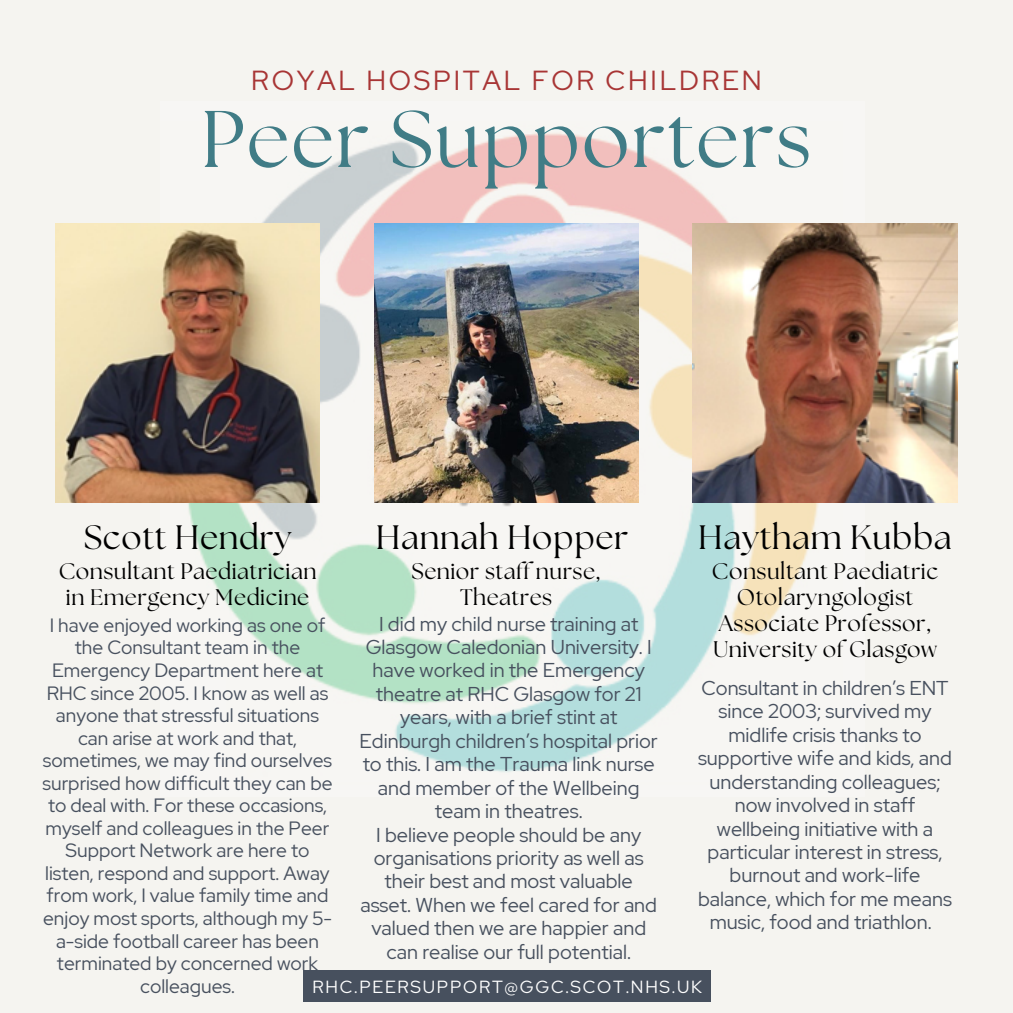
<style>
.page{position:relative;width:1013px;height:1013px;background:#fff}
.page>*{position:absolute;margin:0;border:0;box-sizing:border-box;transform-origin:0 0}
.t1{font:80px "The Seasons";letter-spacing:.02em;color:#407c86}
.t2{font:33.75px "The Seasons";letter-spacing:.02em;color:#000}
.t3{font:27.5px "Red Hat Display";letter-spacing:.1em;color:#a83535}
.t4{font:22.5px/26.2px "The Seasons";letter-spacing:.02em;color:#000;text-align:center}
.t5{font:20px/23.5px "Red Hat Display";color:#47505e;text-align:center}
.t6{font:19.25px/22.5px "Red Hat Display";color:#47505e;text-align:center}
.t7{font:17.5px "Red Hat Display";letter-spacing:.1em;color:#fff}
</style>
<div class="page">
<div style="left:0;top:0;width:1012px;height:1012px;background:#f5f4f0"></div>
<img style="left:160px;top:133px;width:704px;height:639px">
<img style="left:55px;top:224px;width:265px;height:278px">
<img style="left:374px;top:224px;width:264px;height:278px">
<img style="left:693px;top:224px;width:264px;height:278px">
<div style="left:303px;top:970px;width:408px;height:32px;background:#47505e"></div>
<h3 class="t3" style="left:251px;top:62px;width:512px">ROYAL HOSPITAL FOR CHILDREN</h3>
<h1 class="t1" style="left:201px;top:103px;width:612px">Peer Supporters</h1>
<h2 class="t2" style="left:84px;top:522px;width:209px">Scott Hendry</h2>
<p class="t4" style="left:59px;top:559px;width:259px">Consultant Paediatrician in Emergency Medicine</p>
<h2 class="t2" style="left:376px;top:522px;width:254px">Hannah Hopper</h2>
<p class="t4" style="left:411px;top:559px;width:191px">Senior staff nurse,<br>Theatres</p>
<h2 class="t2" style="left:698px;top:522px;width:255px">Haytham Kubba</h2>
<p class="t4" style="left:712px;top:559px;width:228px">Consultant Paediatric<br>Otolaryngologist<br>Associate Professor,<br>University of Glasgow</p>
<p class="t5" style="left:359px;top:611px;width:300px">I did my child nurse training at<br>Glasgow Caledonian University. I have worked in the Emergency theatre at RHC Glasgow for 21 years, with a brief stint at<br>Edinburgh children’s hospital prior to this. I am the Trauma link nurse and member of the Wellbeing team in theatres.<br>I believe people should be any organisations priority as well as their best and most valuable asset. When we feel cared for and valued then we are happier and can realise our full potential.</p>
<p class="t6" style="left:43px;top:614px;width:291px">I have enjoyed working as one of the Consultant team in the<br>Emergency Department here at<br>RHC since 2005. I know as well as anyone that stressful situations can arise at work and that, sometimes, we may find ourselves surprised how difficult they can be to deal with. For these occasions, myself and colleagues in the Peer<br>Support Network are here to listen, respond and support. Away from work, I value family time and enjoy most sports, although my 5- a-side football career has been terminated by concerned work colleagues.</p>
<p class="t5" style="left:698px;top:676px;width:255px">Consultant in children’s ENT since 2003; survived my midlife crisis thanks to supportive wife and kids, and understanding colleagues; now involved in staff wellbeing initiative with a particular interest in stress, burnout and work-life balance, which for me means music, food and triathlon.</p>
<p class="t7" style="left:312px;top:974px;width:391px">RHC.PEERSUPPORT@GGC.SCOT.NHS.UK</p>
</div>
